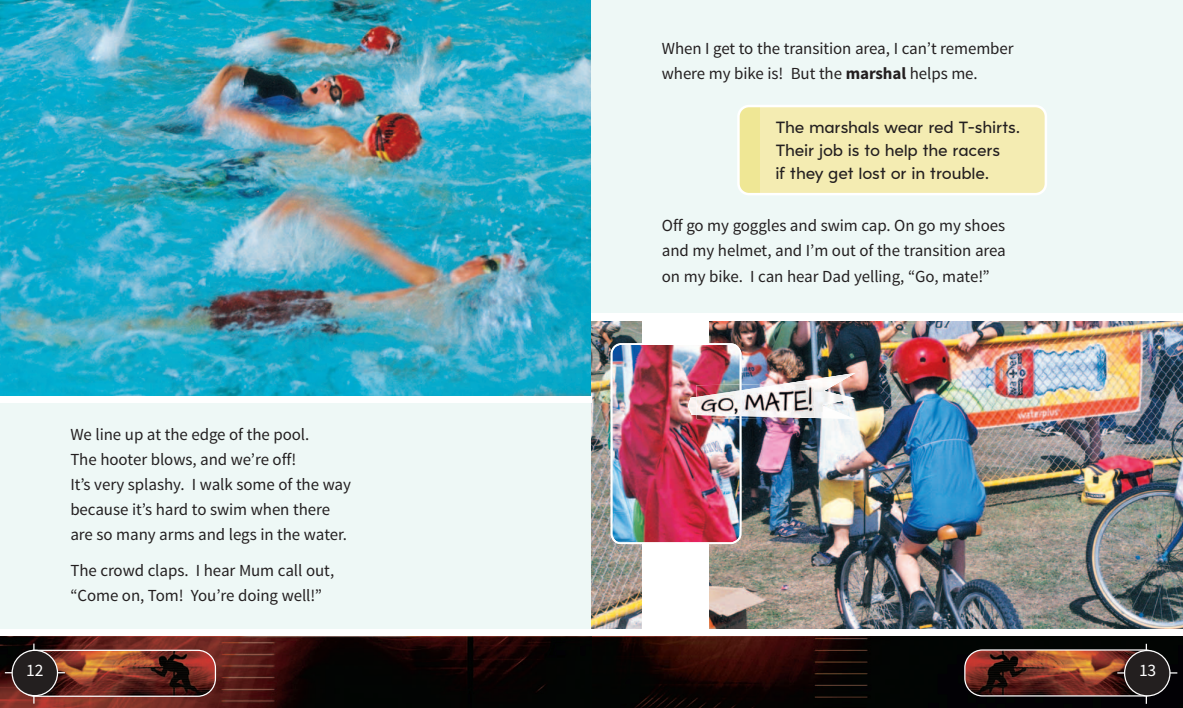
<style>
.page{position:relative;width:1183px;height:708px;background:#fff}
.page>*{position:absolute;margin:0;border:0;box-sizing:border-box;transform-origin:0 0}
.t1{font:17.5px "Tipu";color:#fff}
.t2{font:16.88px/25px "Source Sans Pro";letter-spacing:-.005em;color:#231f20}
.t3{font:16.25px/23.1px "Aronui";letter-spacing:-.015em;color:#231f20}
.s1{font-weight:700}
</style>
<div class="page">
<div style="left:0;top:0;width:591px;height:668px;background:#eef8f6"></div>
<img style="left:0;top:0;width:591px;height:396px">
<div style="left:0;top:396px;width:591px;height:7px;background:#fff"></div>
<div style="left:0;top:629px;width:591px;height:8px;background:#fff"></div>
<img style="left:0;top:636px;width:591px;height:72px">
<img style="left:24px;top:650px;width:191px;height:46px">
<div style="left:17px;top:649px;width:199px;height:48px;border:1px solid #fff;border-radius:18px"></div>
<hr style="left:5px;top:672px;width:60px;height:1px;background:#fff">
<hr style="left:33px;top:643px;width:2px;height:60px;background:#fff">
<div style="left:12px;top:650px;width:45px;height:45px;background:#231f1f;border-radius:50%"></div>
<div style="left:12px;top:649px;width:46px;height:47px;border:1px solid #fff;border-radius:50%"></div>
<div style="left:591px;top:0;width:591px;height:668px;background:#eef8f6"></div>
<img style="left:591px;top:320px;width:591px;height:388px">
<div style="left:642px;top:315px;width:66px;height:319px;background:#fff"></div>
<div style="left:591px;top:313px;width:591px;height:7px;background:#fff"></div>
<div style="left:738px;top:106px;width:307px;height:88px;background:#f4ecb2;border-radius:11px"></div>
<div style="left:738px;top:106px;width:22px;height:88px;background:#efe795"></div>
<div style="left:737px;top:105px;width:309px;height:90px;border:2px solid #fff;border-radius:11px"></div>
<div style="left:591px;top:629px;width:591px;height:8px;background:#fff"></div>
<img style="left:964px;top:650px;width:189px;height:46px">
<div style="left:963px;top:649px;width:199px;height:47px;border:1px solid #fff;border-radius:18px"></div>
<hr style="left:1116px;top:672px;width:60px;height:1px;background:#fff">
<hr style="left:1145px;top:644px;width:1px;height:60px;background:#fff">
<div style="left:1124px;top:650px;width:45px;height:46px;background:#231f1f;border-radius:50%"></div>
<div style="left:1123px;top:650px;width:47px;height:46px;border:1px solid #fff;border-radius:50%"></div>
<img style="left:610px;top:343px;width:245px;height:201px">
<p class="t1" style="left:26px;top:664px;width:19px">12</p>
<p class="t2" style="left:70px;top:423px;width:282px">We line up at the edge of the pool.<br>The hooter blows, and we’re off!<br>It’s very splashy. I walk some of the way because it’s hard to swim when there are so many arms and legs in the water.</p>
<p class="t2" style="left:70px;top:559px;width:265px">The crowd claps. I hear Mum call out, “Come on, Tom! You’re doing well!”</p>
<p class="t2" style="left:661px;top:38px;width:353px">When I get to the transition area, I can’t remember where my bike is! But the <span class="s1">marshal</span> helps me.</p>
<p class="t3" style="left:775px;top:117px;width:246px">The marshals wear red T-shirts.<br>Their job is to help the racers<br>if they get lost or in trouble.</p>
<p class="t2" style="left:661px;top:215px;width:345px;text-align:justify">Off go my goggles and swim cap. On go my shoes and my helmet, and I’m out of the transition area on my bike. I can hear Dad yelling, “Go, mate!”</p>
<p class="t1" style="left:1138px;top:664px;width:19px">13</p>
</div>
